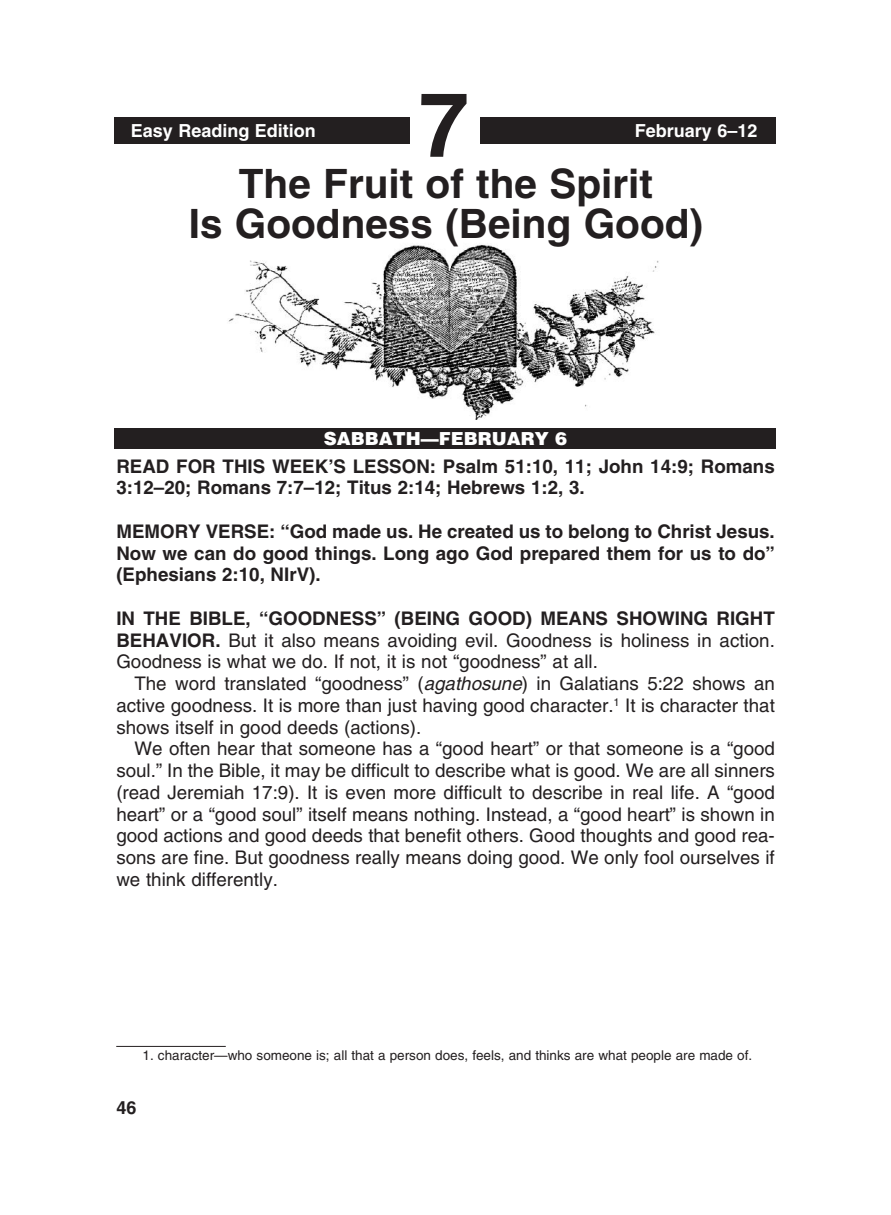
<style>
.page{position:relative;width:891px;height:1215px;background:#fff}
.page>*{position:absolute;margin:0;border:0;box-sizing:border-box;transform-origin:0 0}
.t1{font:700 90px "Helvetica";color:#231f20}
._0-Lesson_Title{font:700 40.5px "Helvetica";color:#231f20}
._1-Body{font:18.75px/21.8px "Helvetica";color:#231f20;text-align:justify}
._4-Body_X_indent_bol{font:700 18.75px/21.8px "Helvetica";color:#231f20}
._3-Body_X_indent{font:18.75px/21.8px "Helvetica";color:#231f20}
.t2{font:700 18px "Helvetica";color:#fff}
.t3{font:900 18px "Helvetica";color:#fff}
.t4{font:700 18px "Helvetica";color:#231f20}
._6-Footnotes_rule{font:13.5px "Helvetica";color:#231f20}
.s1{font-weight:700}
.s2{font-style:italic}
</style>
<div class="page">
<img style="left:228px;top:244px;width:431px;height:175px">
<div style="left:115px;top:429px;width:661px;height:20px;background:#231f20"></div>
<div style="left:115px;top:117px;width:661px;height:27px;background:#231f20"></div>
<div style="left:410px;top:78px;width:70px;height:79px;background:#fff"></div>
<hr style="left:116px;top:1046px;width:110px;height:1px;background:#231f20">
<p class="t2" style="left:131px;top:120px;width:187px">Easy Reading Edition</p>
<p class="t1" style="left:419px;top:70px;width:52px">7</p>
<p class="t2" style="left:635px;top:120px;width:124px">February 6–12</p>
<p class="_0-Lesson_Title" style="left:239px;top:159px;width:416px">The Fruit of the Spirit</p>
<p class="_0-Lesson_Title" style="left:189px;top:199px;width:516px">Is Goodness (Being Good)</p>
<p class="t3" style="left:324px;top:427px;width:245px">SABBATH—FEBRUARY 6</p>
<p class="_4-Body_X_indent_bol" style="left:116px;top:455px;width:660px">READ FOR THIS WEEK’S LESSON: Psalm 51:10, 11; John 14:9; Romans<br>3:12–20; Romans 7:7–12; Titus 2:14; Hebrews 1:2, 3.</p>
<p class="_4-Body_X_indent_bol" style="left:116px;top:520px;width:660px;text-align:justify">MEMORY VERSE: “God made us. He created us to belong to Christ Jesus.<br>Now we can do good things. Long ago God prepared them for us to do” (Ephesians 2:10, NIrV).</p>
<p class="_3-Body_X_indent" style="left:116px;top:607px;width:660px"><span class="s1">IN THE BIBLE, “GOODNESS” (BEING GOOD) MEANS SHOWING RIGHT<br>BEHAVIOR.</span> But it also means avoiding evil. Goodness is holiness in action.<br>Goodness is what we do. If not, it is not “goodness” at all.</p>
<p class="_1-Body" style="left:116px;top:673px;width:660px;text-indent:18px">The word translated “goodness” (<span class="s2">agathosune</span>) in Galatians 5:22 shows an active goodness. It is more than just having good character. <sup>1</sup> It is character that shows itself in good deeds (actions).</p>
<p class="_1-Body" style="left:116px;top:738px;width:660px;text-indent:18px">We often hear that someone has a “good heart” or that someone is a “good soul.” In the Bible, it may be difficult to describe what is good. We are all sinners (read Jeremiah 17:9). It is even more difficult to describe in real life. A “good heart” or a “good soul” itself means nothing. Instead, a “good heart” is shown in good actions and good deeds that benefit others. Good thoughts and good rea&shy;sons are fine. But goodness really means doing good. We only fool ourselves if we think differently.</p>
<p class="_6-Footnotes_rule" style="left:143px;top:1048px;width:609px">1. character—who someone is; all that a person does, feels, and thinks are what people are made of.</p>
<p class="t4" style="left:116px;top:1097px;width:22px">46</p>
</div>
